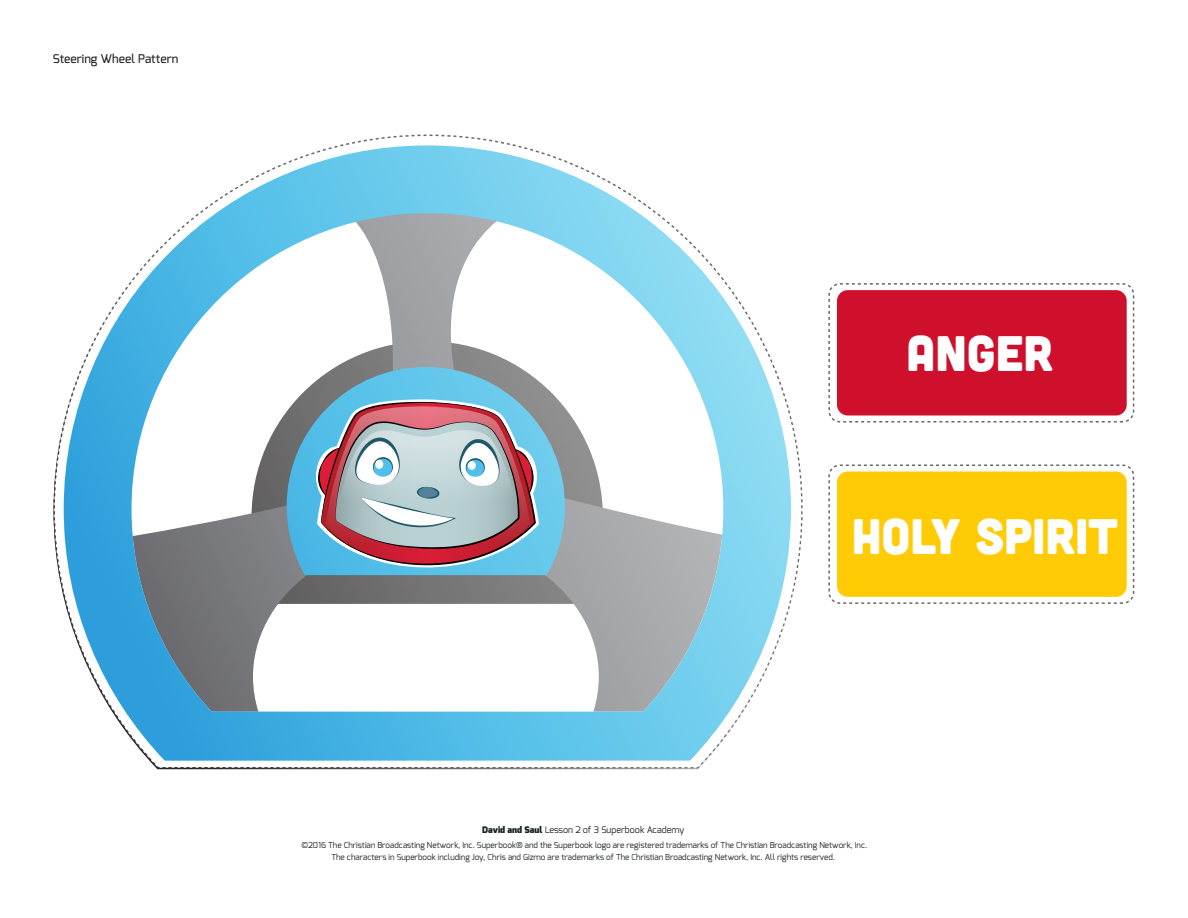
<style>
.page{position:relative;width:1188px;height:918px;background:#fff}
.page>*{position:absolute;margin:0;border:0;box-sizing:border-box;transform-origin:0 0}
.t1{font:49.8px "Cubano";color:#fff}
.t2{font:500 12px "Exo";color:#231f20}
.t3{font:9px "Exo";color:#1a2421}
.t4{font:8.1px/12px "Exo";color:#1a2421;text-align:center}
.s1{font-weight:900}
</style>
<div class="page">
<svg style="left:54px;top:137px;width:747px;height:632px"></svg>
<div style="left:828px;top:283px;width:306px;height:140px;border:2px dashed #686868;border-radius:11px"></div>
<div style="left:837px;top:290px;width:290px;height:126px;background:#cf102d;border-radius:11px"></div>
<div style="left:828px;top:464px;width:306px;height:140px;border:2px dashed #686868;border-radius:11px"></div>
<div style="left:837px;top:472px;width:290px;height:125px;background:#ffcb05;border-radius:11px"></div>
<svg style="left:317px;top:399px;width:222px;height:185px;background:#a3a3b0"></svg>
<h2 class="t2" style="left:53px;top:51px;width:127px">Steering Wheel Pattern</h2>
<h1 class="t1" style="left:907px;top:321px;width:148px">ANGER</h1>
<h1 class="t1" style="left:852px;top:504px;width:268px">HOLY SPIRIT</h1>
<p class="t3" style="left:482px;top:824px;width:204px"><span class="s1">David and Saul</span> Lesson 2 of 3 Superbook Academy</p>
<p class="t4" style="left:301px;top:839px;width:567px">©2016 The Christian Broadcasting Network, Inc. Superbook® and the Superbook logo are registered trademarks of The Christian Broadcasting Network, Inc.<br>The characters in Superbook including Joy, Chris and Gizmo are trademarks of The Christian Broadcasting Network, Inc. All rights reserved.</p>
</div>
